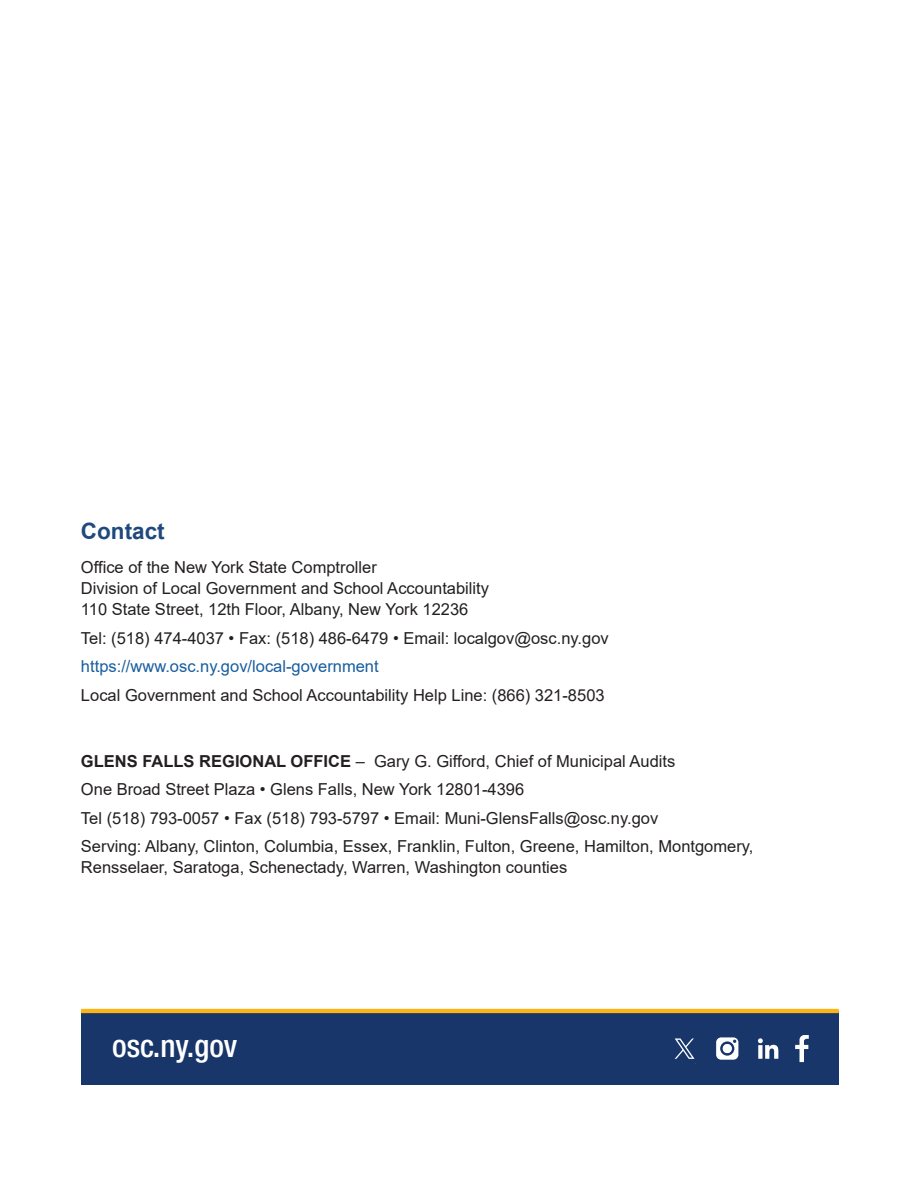
<style>
.page{position:relative;width:918px;height:1188px;background:#fff}
.page>*{position:absolute;margin:0;border:0;box-sizing:border-box;transform-origin:0 0}
.t1{font:500 condensed 31.5px "Helvetica Neue LT Std";color:#fff}
.t2{font:700 22.5px "Arial";color:#1f497d}
.Body_Text{font:16.5px/21px "Arial";color:#231f20}
.Body_Text-2{font:16.5px "Arial";color:#175d9e}
.s1{font-weight:700}
</style>
<div class="page">
<div style="left:81px;top:1011px;width:758px;height:73px;background:#183669"></div>
<hr style="left:81px;top:1009px;width:758px;height:4px;background:#fdb515">
<svg style="left:795px;top:1035px;width:14px;height:27px"></svg>
<svg style="left:716px;top:1037px;width:22px;height:23px"></svg>
<div style="left:723px;top:1044px;width:9px;height:9px;background:#fff;border-radius:50%"></div>
<svg style="left:758px;top:1038px;width:20px;height:21px"></svg>
<svg style="left:674px;top:1038px;width:22px;height:26px"></svg>
<p class="t2" style="left:81px;top:515px;width:85px">Contact</p>
<p class="Body_Text" style="left:81px;top:557px;width:410px">Office of the New York State Comptroller<br>Division of Local Government and School Accountability<br>110 State Street, 12th Floor, Albany, New York 12236</p>
<p class="Body_Text" style="left:81px;top:627px;width:529px">Tel: (518) 474-4037 • Fax: (518) 486-6479 • Email: localgov@osc.ny.gov</p>
<p class="Body_Text-2" style="left:81px;top:655px;width:299px">https://www.osc.ny.gov/local-government</p>
<p class="Body_Text" style="left:81px;top:684px;width:525px">Local Government and School Accountability Help Line: (866) 321-8503</p>
<p class="Body_Text" style="left:81px;top:750px;width:596px"><span class="s1">GLENS FALLS REGIONAL OFFICE</span> – Gary G. Gifford, Chief of Municipal Audits</p>
<p class="Body_Text" style="left:81px;top:779px;width:445px">One Broad Street Plaza • Glens Falls, New York 12801-4396</p>
<p class="Body_Text" style="left:81px;top:807px;width:579px">Tel (518) 793-0057 • Fax (518) 793-5797 • Email: Muni-GlensFalls@osc.ny.gov</p>
<p class="Body_Text" style="left:81px;top:836px;width:674px">Serving: Albany, Clinton, Columbia, Essex, Franklin, Fulton, Greene, Hamilton, Montgomery,<br>Rensselaer, Saratoga, Schenectady, Warren, Washington counties</p>
<p class="t1" style="left:112px;top:1027px;width:127px">osc.ny.gov</p>
</div>
